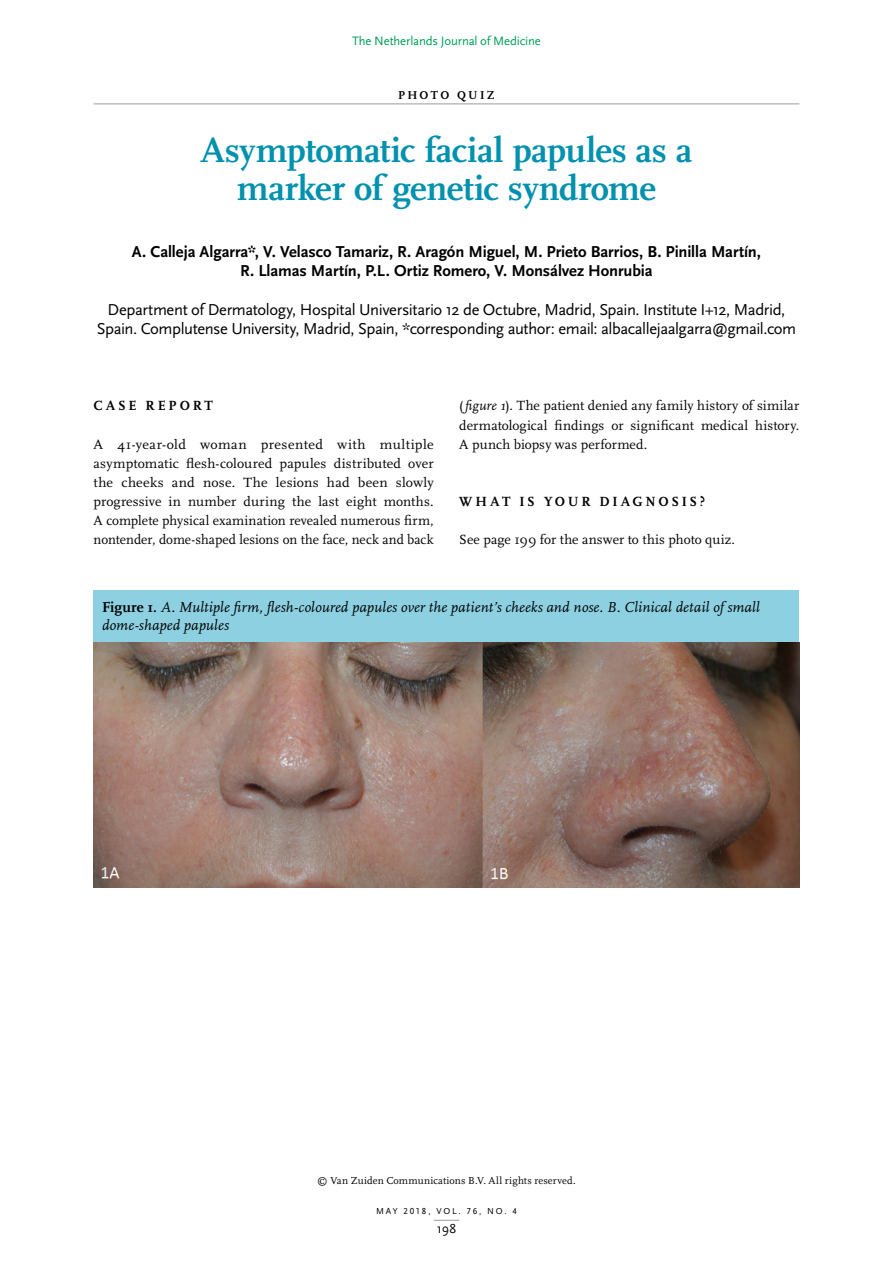
<style>
.page{position:relative;width:893px;height:1263px;background:#fff}
.page>*{position:absolute;margin:0;border:0;box-sizing:border-box;transform-origin:0 0}
.kop{font:700 36px/38.2px "Scala";letter-spacing:-.015em;color:#0091af;text-align:center}
.auteursinfo{font:16.5px/19.2px "Scala Sans";letter-spacing:-.025em;color:#000;text-align:center}
.auteurs{font:700 16.5px/19.2px "Scala Sans";letter-spacing:-.005em;color:#000;text-align:center}
.t1{font:italic 15px/18px "Scala";letter-spacing:.01em;color:#000}
.brood_grep{font:13.8px/19.2px "Scala";letter-spacing:.005em;color:#000;text-align:justify}
.tussenkop_1{font:700 13.8px "Scala";letter-spacing:.19em;color:#000}
.t2{font:13.5px "Scala Sans";color:#000}
.t3{font:12.75px "Scala Sans";letter-spacing:-.01em;color:#009e59}
.rubriek{font:700 12px "Scala";letter-spacing:.195em;color:#000}
.t4{font:10.5px "Scala";letter-spacing:.015em;color:#000}
.t5{font:9px "Scala Sans Caps";letter-spacing:.195em;color:#000}
.s1{font-style:italic}
.s2{font-weight:700;font-style:normal}
</style>
<div class="page">
<svg style="left:434px;top:1220px;width:25px;height:1px"></svg>
<hr style="left:94px;top:104px;width:705px;height:1px;background:#9d9d9c">
<div style="left:94px;top:590px;width:705px;height:53px;background:#8cd0e1"></div>
<img style="left:94px;top:643px;width:705px;height:245px">
<p class="t3" style="left:352px;top:34px;width:190px">The Netherlands Journal of Medicine</p>
<p class="rubriek" style="left:398px;top:88px;width:98px">PHOTO QUIZ</p>
<p class="kop" style="left:200px;top:131px;width:494px">Asymptomatic facial papules as a marker of genetic syndrome</p>
<p class="auteurs" style="left:132px;top:243px;width:630px">A. Calleja Algarra*, V. Velasco Tamariz, R. Aragón Miguel, M. Prieto Barrios, B. Pinilla Martín,<br>R. Llamas Martín, P.L. Ortiz Romero, V. Monsálvez Honrubia</p>
<p class="auteursinfo" style="left:97px;top:300px;width:701px">Department of Dermatology, Hospital Universitario 12 de Octubre, Madrid, Spain. Institute I+12, Madrid,<br>Spain. Complutense University, Madrid, Spain, *corresponding author: email: albacallejaalgarra@gmail.com</p>
<p class="tussenkop_1" style="left:94px;top:398px;width:121px">CASE REPORT</p>
<p class="brood_grep" style="left:94px;top:435px;width:342px">A 41-year-old woman presented with multiple asymptomatic flesh-coloured papules distributed over the cheeks and nose. The lesions had been slowly progressive in number during the last eight months.<br>A complete physical examination revealed numerous firm, nontender, dome-shaped lesions on the face, neck and back</p>
<p class="brood_grep" style="left:459px;top:396px;width:342px">(<span class="s1">figure 1</span>). The patient denied any family history of similar dermatological findings or significant medical history.<br>A punch biopsy was performed.</p>
<p class="tussenkop_1" style="left:459px;top:494px;width:248px">WHAT IS YOUR DIAGNOSIS?</p>
<p class="brood_grep" style="left:459px;top:530px;width:277px">See page 199 for the answer to this photo quiz.</p>
<p class="t1" style="left:102px;top:598px;width:659px"><span class="s2">Figure 1.</span> A. Multiple firm, flesh-coloured papules over the patient’s cheeks and nose. B. Clinical detail of small dome-shaped papules</p>
<p class="t4" style="left:317px;top:1174px;width:260px">© Van Zuiden Communications B.V. All rights reserved.</p>
<p class="t5" style="left:376px;top:1206px;width:142px">MAY 2018, VOL. 76, NO. 4</p>
<p class="t2" style="left:437px;top:1221px;width:21px">198</p>
</div>
